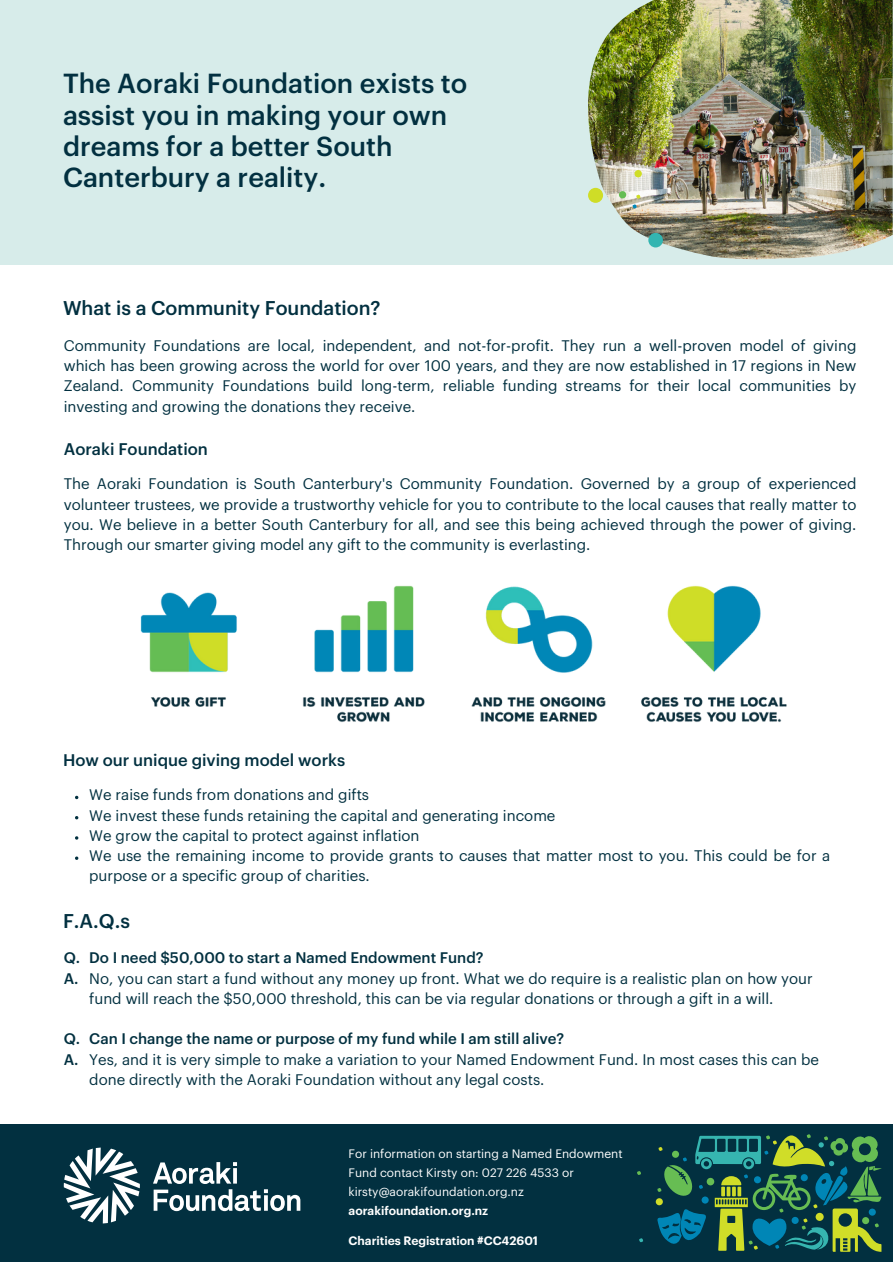
<style>
.page{position:relative;width:893px;height:1264px;background:#fff}
.page>*{position:absolute;margin:0;border:0;box-sizing:border-box;transform-origin:0 0}
.t1{font:500 27px/31.5px "Graphik";color:#023040}
.t2{font:500 19.5px "Graphik";color:#023040}
.t3{font:500 16.5px "Graphik";color:#023040}
.t4{font:15px/20.2px "Graphik";color:#023040}
.t5{font:500 15px "Graphik";color:#023040}
.t6{font:12px/19px "Graphik";color:#fff}
.t7{font:600 12px "Graphik";color:#fff}
</style>
<div class="page">
<div style="left:0;top:0;width:892px;height:264px;background:#d7ecea"></div>
<img style="left:588px;top:0;width:304px;height:259px">
<div style="left:588px;top:188px;width:15px;height:15px;background:#cfdd27;border-radius:50%"></div>
<div style="left:619px;top:191px;width:7px;height:7px;background:#66bd53;border-radius:50%"></div>
<svg style="left:632px;top:195px;width:8px;height:13px"></svg>
<div style="left:634px;top:170px;width:7px;height:7px;background:#cfdd27;border-radius:50%"></div>
<div style="left:648px;top:233px;width:15px;height:14px;background:#33b5b1;border-radius:50%"></div>
<div style="left:0;top:1124px;width:892px;height:138px;background:#023040"></div>
<svg style="left:153px;top:1162px;width:84px;height:21px"></svg>
<svg style="left:154px;top:1189px;width:146px;height:22px"></svg>
<svg style="left:64px;top:1147px;width:76px;height:76px"></svg>
<svg style="left:637px;top:1171px;width:4px;height:3px"></svg>
<svg style="left:639px;top:1238px;width:4px;height:4px"></svg>
<svg style="left:657px;top:1134px;width:224px;height:117px"></svg>
<img style="left:140px;top:585px;width:647px;height:137px">
<p class="t1" style="left:63px;top:69px;width:405px">The Aoraki Foundation exists to assist you in making your own dreams for a better South<br>Canterbury a reality.</p>
<p class="t2" style="left:63px;top:299px;width:319px">What is a Community Foundation?</p>
<p class="t4" style="left:64px;top:336px;width:794px;text-align:justify">Community Foundations are local, independent, and not-for-profit. They run a well-proven model of giving which has been growing across the world for over 100 years, and they are now established in 17 regions in New Zealand. Community Foundations build long-term, reliable funding streams for their local communities by investing and growing the donations they receive.</p>
<p class="t3" style="left:64px;top:442px;width:146px">Aoraki Foundation</p>
<p class="t4" style="left:64px;top:474px;width:794px;text-align:justify">The Aoraki Foundation is South Canterbury's Community Foundation. Governed by a group of experienced volunteer trustees, we provide a trustworthy vehicle for you to contribute to the local causes that really matter to you. We believe in a better South Canterbury for all, and see this being achieved through the power of giving.<br>Through our smarter giving model any gift to the community is everlasting.</p>
<p class="t3" style="left:63px;top:752px;width:284px">How our unique giving model works</p>
<p class="t4" style="left:89px;top:785px;width:281px">We raise funds from donations and gifts</p>
<p class="t4" style="left:89px;top:805px;width:467px">We invest these funds retaining the capital and generating income</p>
<p class="t4" style="left:89px;top:825px;width:332px">We grow the capital to protect against inflation</p>
<p class="t4" style="left:89px;top:846px;width:742px">We use the remaining income to provide grants to causes that matter most to you. This could be for a purpose or a specific group of charities.</p>
<p class="t2" style="left:63px;top:911px;width:68px">F.A.Q.s</p>
<p class="t5" style="left:89px;top:951px;width:396px">Do I need $50,000 to start a Named Endowment Fund?</p>
<p class="t4" style="left:89px;top:968px;width:725px">No, you can start a fund without any money up front. What we do require is a realistic plan on how your fund will reach the $50,000 threshold, this can be via regular donations or through a gift in a will.</p>
<p class="t5" style="left:89px;top:1031px;width:476px">Can I change the name or purpose of my fund while I am still alive?</p>
<p class="t4" style="left:89px;top:1049px;width:731px">Yes, and it is very simple to make a variation to your Named Endowment Fund. In most cases this can be done directly with the Aoraki Foundation without any legal costs.</p>
<p class="t5" style="left:64px;top:951px;width:18px">Q.</p>
<p class="t5" style="left:64px;top:971px;width:16px">A.</p>
<p class="t5" style="left:64px;top:1031px;width:18px">Q.</p>
<p class="t5" style="left:64px;top:1052px;width:16px">A.</p>
<p class="t6" style="left:348px;top:1144px;width:275px">For information on starting a Named Endowment<br>Fund contact Kirsty on: 027 226 4533 or kirsty@aorakifoundation.org.nz</p>
<p class="t7" style="left:348px;top:1205px;width:141px">aorakifoundation.org.nz</p>
<p class="t7" style="left:348px;top:1234px;width:191px">Charities Registration #CC42601</p>
</div>
